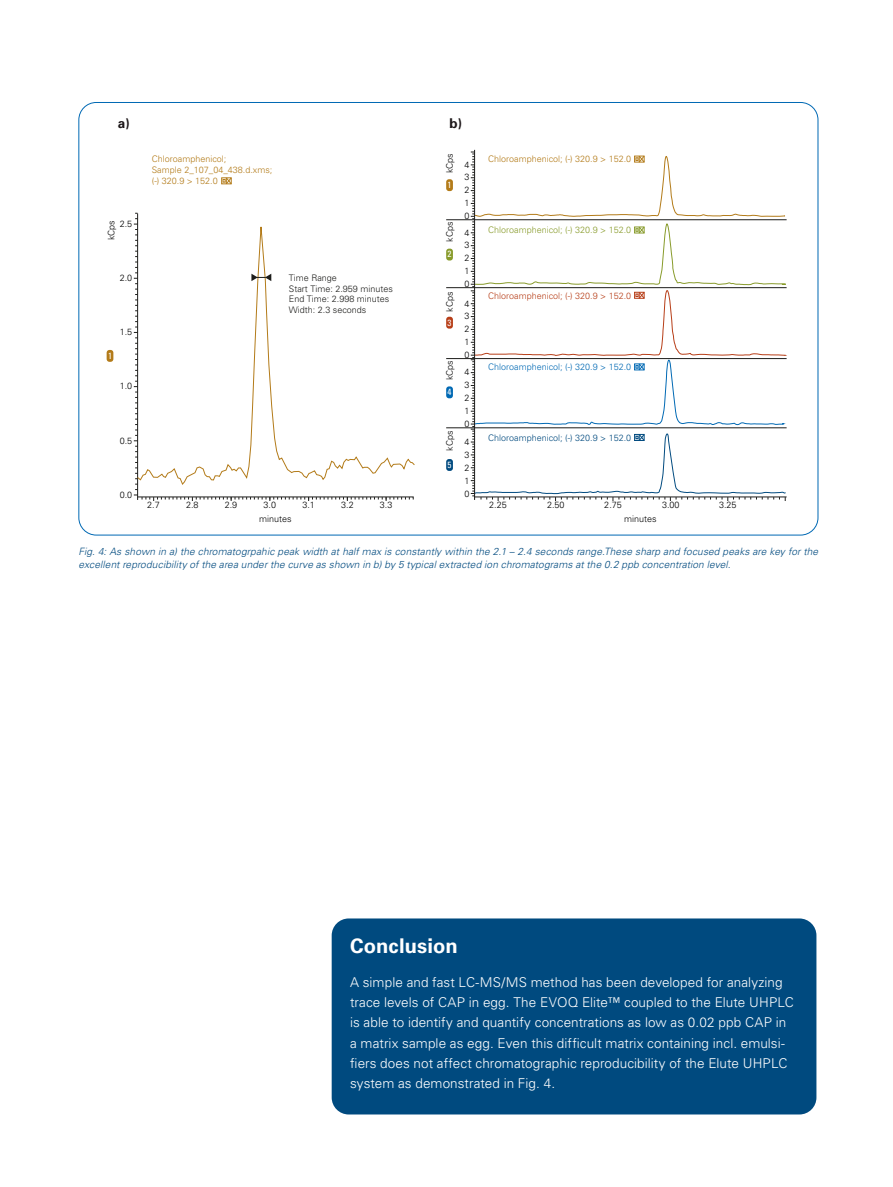
<style>
.page{position:relative;width:893px;height:1187px;background:#fff}
.page>*{position:absolute;margin:0;border:0;box-sizing:border-box;transform-origin:0 0}
.Paragraph_Title{font:700 20.25px "Univers LT Std";letter-spacing:.005em;color:#fff}
.Conclusion{font:300 13.5px/20.2px "Univers LT Std";letter-spacing:.005em;color:#fff}
.t1{font:700 13.5px "Univers";color:#1e181a}
.t2{font:italic 300 10.2px/13.5px "Univers LT Std";letter-spacing:.01em;color:#004a7f}
.t3{font:300 9px "Univers";color:#000}
.t4{font:300 9px/10.8px "Univers";color:#b37b19}
.t5{font:300 9px/10.8px "Univers";color:#1d1d1b}
.t6{font:300 9px "Univers";color:#889b2b}
.t7{font:300 9px "Univers";color:#b73e18}
.t8{font:300 9px "Univers";color:#0069b4}
.t9{font:300 9px "Univers";color:#004a7f}
.t10{font:condensed 9px "Univers";color:#fff}
</style>
<div class="page">
<div style="left:332px;top:918px;width:484px;height:196px;background:#004a7f;border-radius:17px"></div>
<div style="left:221px;top:178px;width:10px;height:6px;border:1px solid #b37b19"></div>
<svg style="left:223px;top:177px;width:9px;height:7px"></svg>
<hr style="left:474px;top:150px;width:1px;height:350px;background:#1d1d1b">
<hr style="left:446px;top:427px;width:341px;height:1px;background:#1d1d1b">
<hr style="left:446px;top:358px;width:341px;height:1px;background:#1d1d1b">
<hr style="left:446px;top:287px;width:341px;height:1px;background:#1d1d1b">
<hr style="left:446px;top:219px;width:341px;height:1px;background:#1d1d1b">
<svg style="left:471px;top:152px;width:316px;height:349px"></svg>
<div style="left:446px;top:459px;width:7px;height:12px;background:#004a7f;border-radius:3px"></div>
<div style="left:446px;top:386px;width:7px;height:12px;background:#0069b4;border-radius:3px"></div>
<div style="left:446px;top:317px;width:7px;height:11px;background:#b73e18;border-radius:3px"></div>
<div style="left:446px;top:248px;width:7px;height:12px;background:#889b2b;border-radius:3px"></div>
<div style="left:446px;top:179px;width:7px;height:12px;background:#b37b19;border-radius:3px"></div>
<div style="left:107px;top:350px;width:6px;height:12px;background:#b37b19;border-radius:3px"></div>
<svg style="left:134px;top:213px;width:280px;height:288px"></svg>
<p class="t1" style="left:118px;top:115px;width:14px">a)</p>
<p class="t1" style="left:449px;top:115px;width:14px">b)</p>
<p class="t3" style="left:444px;top:173px;width:22px;rotate:-90deg">kCps</p>
<p class="t4" style="left:152px;top:153px;width:76px">Chloroamphenicol;</p>
<p class="t4" style="left:488px;top:153px;width:145px">Chloroamphenicol; (-) 320.9 &gt; 152.0</p>
<p class="t4" style="left:152px;top:164px;width:122px">Sample 2_107_04_438.d.xms; (-) 320.9 &gt; 152.0</p>
<p class="t3" style="left:465px;top:159px;width:7px">4</p>
<p class="t3" style="left:465px;top:171px;width:7px">3</p>
<p class="t10" style="left:448px;top:179px;width:5px">1</p>
<p class="t3" style="left:465px;top:184px;width:7px">2</p>
<p class="t3" style="left:465px;top:198px;width:7px">1</p>
<p class="t3" style="left:120px;top:218px;width:14px">2.5</p>
<p class="t3" style="left:106px;top:240px;width:22px;rotate:-90deg">kCps</p>
<p class="t3" style="left:444px;top:242px;width:22px;rotate:-90deg">kCps</p>
<p class="t3" style="left:465px;top:210px;width:7px">0</p>
<p class="t3" style="left:465px;top:227px;width:7px">4</p>
<p class="t3" style="left:465px;top:239px;width:7px">3</p>
<p class="t6" style="left:488px;top:224px;width:145px">Chloroamphenicol; (-) 320.9 &gt; 152.0</p>
<p class="t10" style="left:448px;top:248px;width:5px">2</p>
<p class="t3" style="left:465px;top:252px;width:7px">2</p>
<p class="t3" style="left:120px;top:272px;width:14px">2.0</p>
<p class="t3" style="left:120px;top:327px;width:14px">1.5</p>
<p class="t5" style="left:289px;top:272px;width:106px">Time Range<br>Start Time: 2.959 minutes<br>End Time: 2.998 minutes<br>Width: 2.3 seconds</p>
<p class="t3" style="left:444px;top:312px;width:22px;rotate:-90deg">kCps</p>
<p class="t10" style="left:448px;top:316px;width:5px">3</p>
<p class="t3" style="left:465px;top:266px;width:7px">1</p>
<p class="t3" style="left:465px;top:278px;width:7px">0</p>
<p class="t3" style="left:465px;top:298px;width:7px">4</p>
<p class="t3" style="left:465px;top:310px;width:7px">3</p>
<p class="t3" style="left:465px;top:323px;width:7px">2</p>
<p class="t7" style="left:488px;top:290px;width:145px">Chloroamphenicol; (-) 320.9 &gt; 152.0</p>
<p class="t3" style="left:465px;top:336px;width:7px">1</p>
<p class="t10" style="left:108px;top:350px;width:5px">1</p>
<p class="t3" style="left:444px;top:380px;width:22px;rotate:-90deg">kCps</p>
<p class="t3" style="left:465px;top:349px;width:7px">0</p>
<p class="t3" style="left:465px;top:367px;width:7px">4</p>
<p class="t8" style="left:488px;top:361px;width:145px">Chloroamphenicol; (-) 320.9 &gt; 152.0</p>
<p class="t3" style="left:120px;top:380px;width:14px">1.0</p>
<p class="t10" style="left:448px;top:386px;width:5px">4</p>
<p class="t3" style="left:465px;top:379px;width:7px">3</p>
<p class="t3" style="left:465px;top:392px;width:7px">2</p>
<p class="t3" style="left:465px;top:405px;width:7px">1</p>
<p class="t3" style="left:465px;top:418px;width:7px">0</p>
<p class="t3" style="left:120px;top:435px;width:14px">0.5</p>
<p class="t3" style="left:444px;top:451px;width:22px;rotate:-90deg">kCps</p>
<p class="t3" style="left:465px;top:436px;width:7px">4</p>
<p class="t3" style="left:465px;top:449px;width:7px">3</p>
<p class="t9" style="left:488px;top:432px;width:145px">Chloroamphenicol; (-) 320.9 &gt; 152.0</p>
<p class="t10" style="left:448px;top:459px;width:5px">5</p>
<p class="t3" style="left:465px;top:462px;width:7px">2</p>
<p class="t3" style="left:465px;top:475px;width:7px">1</p>
<p class="t3" style="left:120px;top:489px;width:14px">0.0</p>
<p class="t3" style="left:465px;top:488px;width:7px">0</p>
<p class="t3" style="left:147px;top:499px;width:14px">2.7</p>
<p class="t3" style="left:489px;top:499px;width:19px">2.25</p>
<p class="t3" style="left:186px;top:499px;width:14px">2.8</p>
<p class="t3" style="left:225px;top:499px;width:14px">2.9</p>
<p class="t3" style="left:264px;top:499px;width:14px">3.0</p>
<p class="t3" style="left:302px;top:499px;width:14px">3.1</p>
<p class="t3" style="left:341px;top:499px;width:14px">3.2</p>
<p class="t3" style="left:380px;top:499px;width:14px">3.3</p>
<p class="t3" style="left:547px;top:499px;width:19px">2.50</p>
<p class="t3" style="left:604px;top:499px;width:19px">2.75</p>
<p class="t3" style="left:662px;top:499px;width:19px">3.00</p>
<p class="t3" style="left:719px;top:499px;width:19px">3.25</p>
<p class="t3" style="left:259px;top:513px;width:34px">minutes</p>
<p class="t3" style="left:624px;top:513px;width:34px">minutes</p>
<p class="t2" style="left:78px;top:544px;width:741px">Fig. 4: As shown in a) the chromatogrpahic peak width at half max is constantly within the 2.1 – 2.4 seconds range.These sharp and focused peaks are key for the excellent reproducibility of the area under the curve as shown in b) by 5 typical extracted ion chromatograms at the 0.2 ppb concentration level.</p>
<p class="Paragraph_Title" style="left:350px;top:934px;width:109px">Conclusion</p>
<p class="Conclusion" style="left:350px;top:971px;width:445px">A simple and fast LC-MS/MS method has been developed for analyzing trace levels of CAP in egg. The EVOQ Elite™ coupled to the Elute UHPLC is able to identify and quantify concentrations as low as 0.02 ppb CAP in a matrix sample as egg. Even this difficult matrix containing incl. emulsi&shy;fiers does not affect chromatographic reproducibility of the Elute UHPLC system as demonstrated in Fig. 4.</p>
</div>
